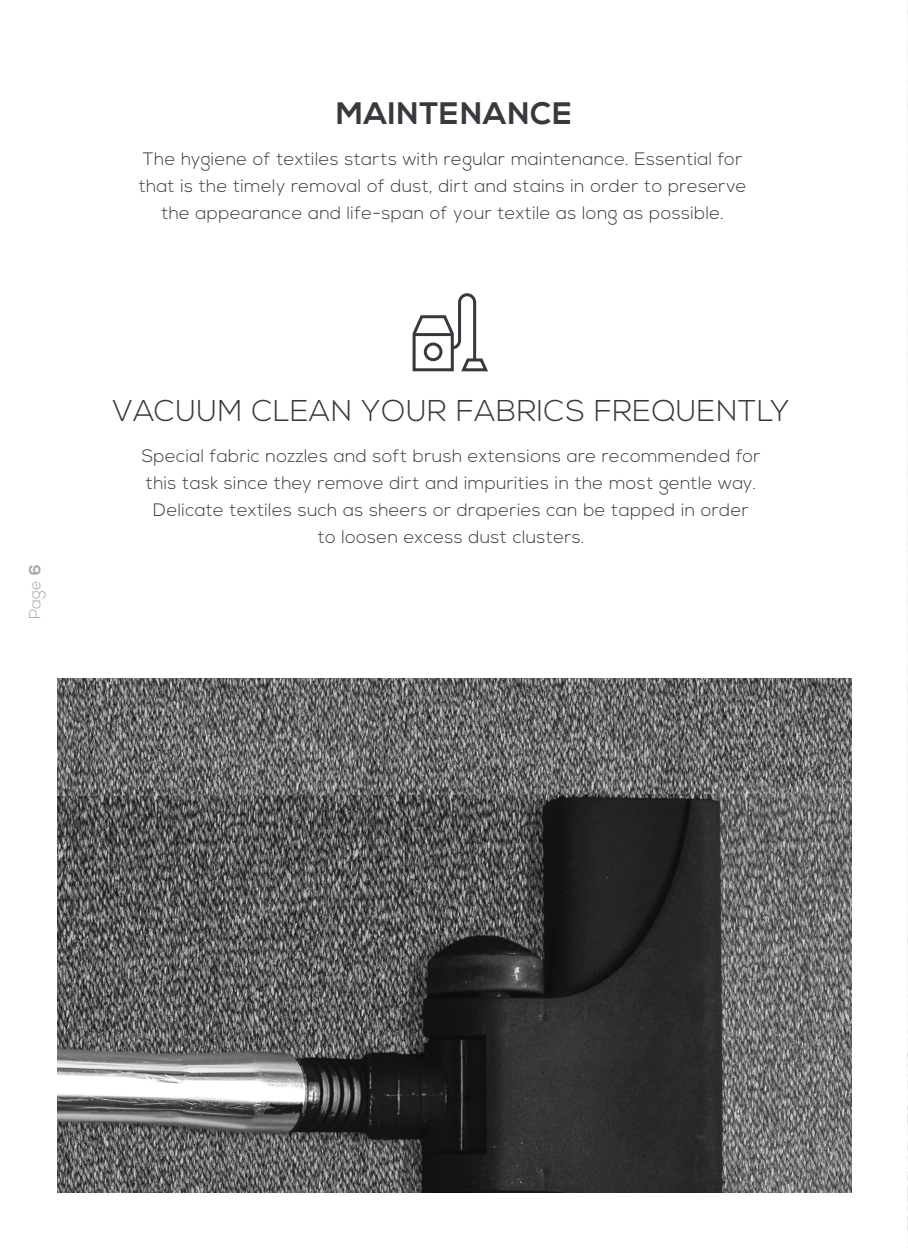
<style>
.page{position:relative;width:908px;height:1248px;background:#fff}
.page>*{position:absolute;margin:0;border:0;box-sizing:border-box;transform-origin:0 0}
.t1{font:700 31px "Nexa";letter-spacing:.025em;color:#363a3f}
.t2{font:300 30px "Nexa";letter-spacing:.02em;color:#363a3f}
.t3{font:300 18px/27px "Nexa";letter-spacing:.02em;color:#363a3f;text-align:center}
.t4{font:300 16px "Nexa";color:#a4a6a9}
.s1{font-weight:700}
</style>
<div class="page">
<img style="left:57px;top:678px;width:793px;height:513px">
<svg style="left:412px;top:293px;width:76px;height:79px"></svg>
<img style="left:907px;top:10px;width:1px;height:1237px">
<h1 class="t1" style="left:336px;top:96px;width:237px">MAINTENANCE</h1>
<p class="t3" style="left:139px;top:146px;width:609px">The hygiene of textiles starts with regular maintenance. Essential for that is the timely removal of dust, dirt and stains in order to preserve the appearance and life-span of your textile as long as possible.</p>
<p class="t4" style="left:26px;top:619px;width:57px;rotate:-90deg">Page <span class="s1">6</span></p>
<h2 class="t2" style="left:113px;top:394px;width:678px">VACUUM CLEAN YOUR FABRICS FREQUENTLY</h2>
<p class="t3" style="left:142px;top:443px;width:620px">Special fabric nozzles and soft brush extensions are recommended for this task since they remove dirt and impurities in the most gentle way.<br>Delicate textiles such as sheers or draperies can be tapped in order<br>to loosen excess dust clusters.</p>
</div>
